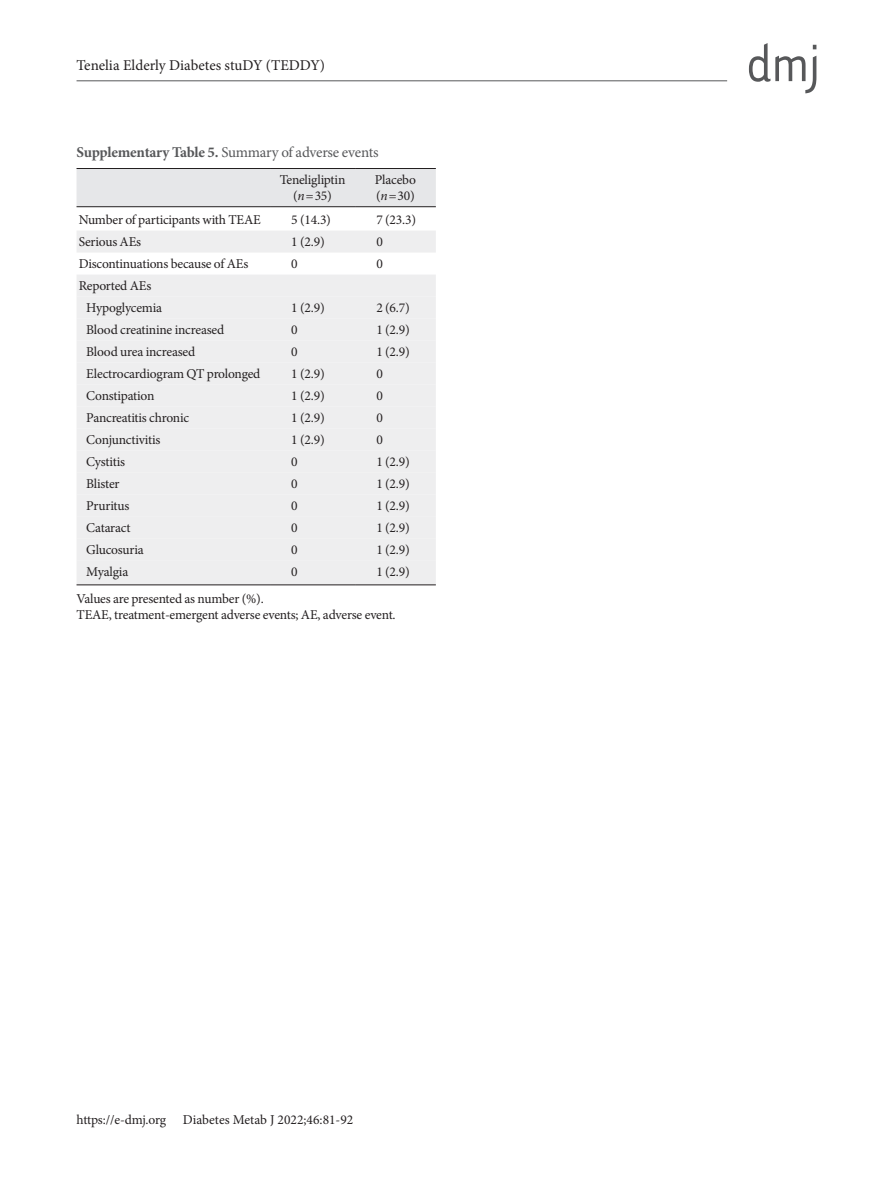
<style>
.page{position:relative;width:893px;height:1191px;background:#fff}
.page>*{position:absolute;margin:0;border:0;box-sizing:border-box;transform-origin:0 0}
.표제목그림{font:15px "Minion Pro";letter-spacing:-.015em;color:#57585a}
.t1{font:15px "Minion Pro";color:#231f20}
.표본문{font:13.5px "Minion Pro";letter-spacing:-.015em;color:#231f20}
.s1{font-weight:700}
.s2{font-style:italic}
</style>
<div class="page">
<hr style="left:77px;top:80px;width:650px;height:1px;background:#57585a">
<svg style="left:749px;top:43px;width:67px;height:50px"></svg>
<div style="left:77px;top:169px;width:359px;height:37px;background:#e6e7e9"></div>
<div style="left:77px;top:231px;width:359px;height:21px;background:#eeeeef"></div>
<div style="left:77px;top:275px;width:359px;height:21px;background:#eeeeef"></div>
<div style="left:77px;top:296px;width:359px;height:288px;background:#eeeeef"></div>
<hr style="left:77px;top:584px;width:193px;height:1px;background:#231f20">
<hr style="left:270px;top:584px;width:85px;height:1px;background:#231f20">
<hr style="left:355px;top:584px;width:81px;height:1px;background:#231f20">
<hr style="left:77px;top:168px;width:193px;height:1px;background:#231f20">
<hr style="left:270px;top:168px;width:85px;height:1px;background:#231f20">
<hr style="left:355px;top:168px;width:81px;height:1px;background:#231f20">
<hr style="left:77px;top:206px;width:193px;height:1px;background:#231f20">
<hr style="left:270px;top:206px;width:85px;height:1px;background:#231f20">
<hr style="left:355px;top:206px;width:81px;height:1px;background:#231f20">
<p class="t1" style="left:77px;top:55px;width:250px">Tenelia Elderly Diabetes stuDY (TEDDY)</p>
<p class="표제목그림" style="left:77px;top:142px;width:303px"><span class="s1">Supplementary Table 5.</span> Summary of adverse events</p>
<p class="표본문" style="left:280px;top:170px;width:67px">Teneligliptin</p>
<p class="표본문" style="left:293px;top:187px;width:40px">(<span class="s2">n</span>=35)</p>
<p class="표본문" style="left:375px;top:170px;width:42px">Placebo</p>
<p class="표본문" style="left:376px;top:187px;width:40px">(<span class="s2">n</span>=30)</p>
<p class="표본문" style="left:79px;top:210px;width:184px">Number of participants with TEAE</p>
<p class="표본문" style="left:291px;top:210px;width:41px">5 (14.3)</p>
<p class="표본문" style="left:376px;top:210px;width:41px">7 (23.3)</p>
<p class="표본문" style="left:79px;top:232px;width:64px">Serious AEs</p>
<p class="표본문" style="left:291px;top:232px;width:35px">1 (2.9)</p>
<p class="표본문" style="left:376px;top:232px;width:8px">0</p>
<p class="표본문" style="left:79px;top:254px;width:171px">Discontinuations because of AEs</p>
<p class="표본문" style="left:291px;top:254px;width:8px">0</p>
<p class="표본문" style="left:376px;top:254px;width:8px">0</p>
<p class="표본문" style="left:79px;top:276px;width:74px">Reported AEs</p>
<p class="표본문" style="left:86px;top:298px;width:77px">Hypoglycemia</p>
<p class="표본문" style="left:291px;top:298px;width:35px">1 (2.9)</p>
<p class="표본문" style="left:376px;top:298px;width:35px">2 (6.7)</p>
<p class="표본문" style="left:86px;top:321px;width:139px">Blood creatinine increased</p>
<p class="표본문" style="left:291px;top:321px;width:8px">0</p>
<p class="표본문" style="left:376px;top:321px;width:35px">1 (2.9)</p>
<p class="표본문" style="left:86px;top:343px;width:111px">Blood urea increased</p>
<p class="표본문" style="left:291px;top:343px;width:8px">0</p>
<p class="표본문" style="left:376px;top:343px;width:35px">1 (2.9)</p>
<p class="표본문" style="left:86px;top:365px;width:176px">Electrocardiogram QT prolonged</p>
<p class="표본문" style="left:291px;top:365px;width:35px">1 (2.9)</p>
<p class="표본문" style="left:376px;top:365px;width:8px">0</p>
<p class="표본문" style="left:86px;top:387px;width:70px">Constipation</p>
<p class="표본문" style="left:291px;top:387px;width:35px">1 (2.9)</p>
<p class="표본문" style="left:376px;top:387px;width:8px">0</p>
<p class="표본문" style="left:86px;top:409px;width:104px">Pancreatitis chronic</p>
<p class="표본문" style="left:291px;top:409px;width:35px">1 (2.9)</p>
<p class="표본문" style="left:376px;top:409px;width:8px">0</p>
<p class="표본문" style="left:86px;top:431px;width:76px">Conjunctivitis</p>
<p class="표본문" style="left:291px;top:431px;width:35px">1 (2.9)</p>
<p class="표본문" style="left:376px;top:431px;width:8px">0</p>
<p class="표본문" style="left:86px;top:453px;width:40px">Cystitis</p>
<p class="표본문" style="left:291px;top:453px;width:8px">0</p>
<p class="표본문" style="left:376px;top:453px;width:35px">1 (2.9)</p>
<p class="표본문" style="left:86px;top:475px;width:35px">Blister</p>
<p class="표본문" style="left:291px;top:475px;width:8px">0</p>
<p class="표본문" style="left:376px;top:475px;width:35px">1 (2.9)</p>
<p class="표본문" style="left:86px;top:497px;width:44px">Pruritus</p>
<p class="표본문" style="left:291px;top:497px;width:8px">0</p>
<p class="표본문" style="left:376px;top:497px;width:35px">1 (2.9)</p>
<p class="표본문" style="left:86px;top:519px;width:46px">Cataract</p>
<p class="표본문" style="left:291px;top:519px;width:8px">0</p>
<p class="표본문" style="left:376px;top:519px;width:35px">1 (2.9)</p>
<p class="표본문" style="left:86px;top:541px;width:59px">Glucosuria</p>
<p class="표본문" style="left:291px;top:541px;width:8px">0</p>
<p class="표본문" style="left:376px;top:541px;width:35px">1 (2.9)</p>
<p class="표본문" style="left:86px;top:563px;width:43px">Myalgia</p>
<p class="표본문" style="left:291px;top:563px;width:8px">0</p>
<p class="표본문" style="left:376px;top:563px;width:35px">1 (2.9)</p>
<p class="표본문" style="left:77px;top:589px;width:189px">Values are presented as number (%).</p>
<p class="표본문" style="left:77px;top:605px;width:321px">TEAE, treatment-emergent adverse events; AE, adverse event.</p>
<p class="표본문" style="left:77px;top:1110px;width:278px">https://e-dmj.org Diabetes Metab J 2022;46:81-92</p>
</div>
